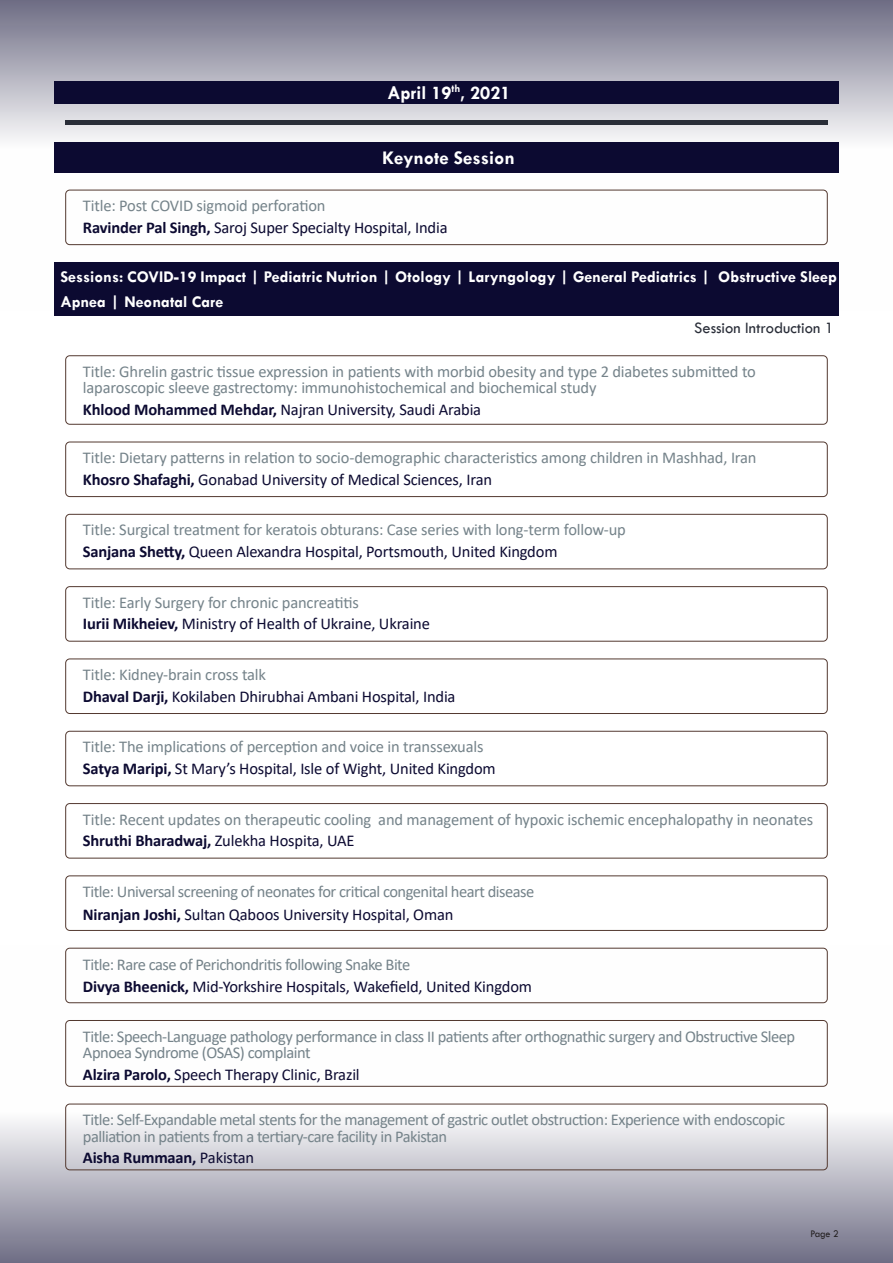
<style>
.page{position:relative;width:893px;height:1263px;background:#fff}
.page>*{position:absolute;margin:0;border:0;box-sizing:border-box;transform-origin:0 0}
.t1{font:700 19.5px "Tw Cen";color:#fff}
.t2{font:16.5px/16.5px "Calibri";letter-spacing:-.02em;color:#75838a}
.t3{font:16.5px "Calibri";letter-spacing:-.01em;color:#0c0a31}
.t4{font:700 16.5px/25.5px "Tw Cen";color:#fff}
.t5{font:700 16.5px "Calibri";letter-spacing:-.01em;color:#0c0a31}
.t6{font:16.5px "Tw Cen";color:#292d38}
.t7{font:10.5px "Tw Cen";color:#231f20;scale:.95 1}
.s1{font-weight:700}
.s2{font-weight:400}
</style>
<div class="page">
<svg style="left:0;top:947px;width:893px;height:316px"></svg>
<svg style="left:0;top:0;width:893px;height:246px"></svg>
<div style="left:54px;top:142px;width:785px;height:31px;background:#0c0a31"></div>
<hr style="left:65px;top:121px;width:763px;height:4px;background:#292d38">
<div style="left:54px;top:81px;width:785px;height:23px;background:#0c0a31"></div>
<div style="left:65px;top:190px;width:763px;height:55px;border:1px solid #533930;border-radius:4px"></div>
<div style="left:65px;top:442px;width:763px;height:55px;border:1px solid #533930;border-radius:4px"></div>
<div style="left:65px;top:355px;width:763px;height:70px;border:1px solid #533930;border-radius:4px"></div>
<div style="left:65px;top:514px;width:763px;height:55px;border:1px solid #533930;border-radius:4px"></div>
<div style="left:65px;top:586px;width:763px;height:55px;border:1px solid #533930;border-radius:4px"></div>
<div style="left:65px;top:658px;width:763px;height:56px;border:1px solid #533930;border-radius:4px"></div>
<div style="left:65px;top:731px;width:763px;height:55px;border:1px solid #533930;border-radius:4px"></div>
<div style="left:54px;top:262px;width:785px;height:54px;background:#0c0a31"></div>
<div style="left:65px;top:803px;width:763px;height:55px;border:1px solid #533930;border-radius:4px"></div>
<div style="left:65px;top:875px;width:763px;height:56px;border:1px solid #533930;border-radius:4px"></div>
<div style="left:65px;top:948px;width:763px;height:55px;border:1px solid #533930;border-radius:4px"></div>
<div style="left:65px;top:1020px;width:763px;height:67px;border:1px solid #533930;border-radius:4px"></div>
<div style="left:65px;top:1104px;width:763px;height:66px;border:1px solid #533930;border-radius:4px"></div>
<p class="t1" style="left:388px;top:81px;width:124px">April 19<sup>th</sup>, 2021</p>
<p class="t1" style="left:382px;top:146px;width:134px">Keynote Session</p>
<p class="t2" style="left:83px;top:197px;width:244px">Title: Post COVID sigmoid perforation</p>
<p class="t3" style="left:83px;top:216px;width:366px"><span class="s1">Ravinder Pal Singh,</span> Saroj Super Specialty Hospital, India</p>
<p class="t4" style="left:60px;top:263px;width:778px">Sessions: COVID-19 Impact | Pediatric Nutrion | Otology | Laryngology | General Pediatrics | Obstructive Sleep<br>Apnea | Neonatal Care</p>
<p class="t6" style="left:694px;top:318px;width:141px">Session Introduction 1</p>
<p class="t2" style="left:83px;top:363px;width:674px">Title: Ghrelin gastric tissue expression in patients with morbid obesity and type 2 diabetes submitted to laparoscopic sleeve gastrectomy: immunohistochemical and biochemical study</p>
<p class="t3" style="left:83px;top:398px;width:400px"><span class="s1">Khlood Mohammed Mehdar,</span> Najran University, Saudi Arabia</p>
<p class="t2" style="left:83px;top:449px;width:675px">Title: Dietary patterns in relation to socio-demographic characteristics among children in Mashhad, Iran</p>
<p class="t3" style="left:83px;top:468px;width:411px"><span class="s1">Khosro Shafaghi,</span> Gonabad University of Medical Sciences, Iran</p>
<p class="t2" style="left:83px;top:521px;width:544px">Title: Surgical treatment for keratois obturans: Case series with long-term follow-up</p>
<p class="t3" style="left:83px;top:540px;width:476px"><span class="s1">Sanjana Shetty,</span> Queen Alexandra Hospital, Portsmouth, United Kingdom</p>
<p class="t2" style="left:83px;top:593px;width:278px">Title: Early Surgery for chronic pancreatitis</p>
<p class="t3" style="left:83px;top:612px;width:349px"><span class="s1">Iurii Mikheiev,</span> Ministry of Health of Ukraine, Ukraine</p>
<p class="t2" style="left:83px;top:666px;width:185px">Title: Kidney-brain cross talk</p>
<p class="t3" style="left:83px;top:685px;width:374px"><span class="s1">Dhaval Darji,</span> Kokilaben Dhirubhai Ambani Hospital, India</p>
<p class="t2" style="left:83px;top:738px;width:402px">Title: The implications of perception and voice in transsexuals</p>
<p class="t3" style="left:83px;top:757px;width:414px"><span class="s1">Satya Maripi,</span> St Mary’s Hospital, Isle of Wight, United Kingdom</p>
<p class="t2" style="left:83px;top:810px;width:732px">Title: Recent updates on therapeutic cooling and management of hypoxic ischemic encephalopathy in neonates</p>
<p class="t3" style="left:83px;top:829px;width:273px"><span class="s1">Shruthi Bharadwaj,</span> Zulekha Hospita, UAE</p>
<p class="t2" style="left:83px;top:883px;width:453px">Title: Universal screening of neonates for critical congenital heart disease</p>
<p class="t3" style="left:83px;top:903px;width:372px"><span class="s1">Niranjan Joshi,</span> Sultan Qaboos University Hospital, Oman</p>
<p class="t2" style="left:83px;top:956px;width:329px">Title: Rare case of Perichondritis following Snake Bite</p>
<p class="t3" style="left:83px;top:975px;width:451px"><span class="s1">Divya Bheenick,</span> Mid-Yorkshire Hospitals, Wakefield, United Kingdom</p>
<p class="t2" style="left:83px;top:1027px;width:714px">Title: Speech-Language pathology performance in class II patients after orthognathic surgery and Obstructive Sleep<br>Apnoea Syndrome (OSAS) complaint</p>
<p class="t3" style="left:83px;top:1063px;width:278px"><span class="s1">Alzira Parolo,</span> Speech Therapy Clinic, Brazil</p>
<p class="t2" style="left:83px;top:1111px;width:704px">Title: Self-Expandable metal stents for the management of gastric outlet obstruction: Experience with endoscopic palliation in patients from a tertiary-care facility in Pakistan</p>
<p class="t5" style="left:83px;top:1146px;width:173px">Aisha Rummaan, <span class="s2">Pakistan</span></p>
<p class="t7" style="left:811px;top:1227px;width:31px">Page 2</p>
</div>
